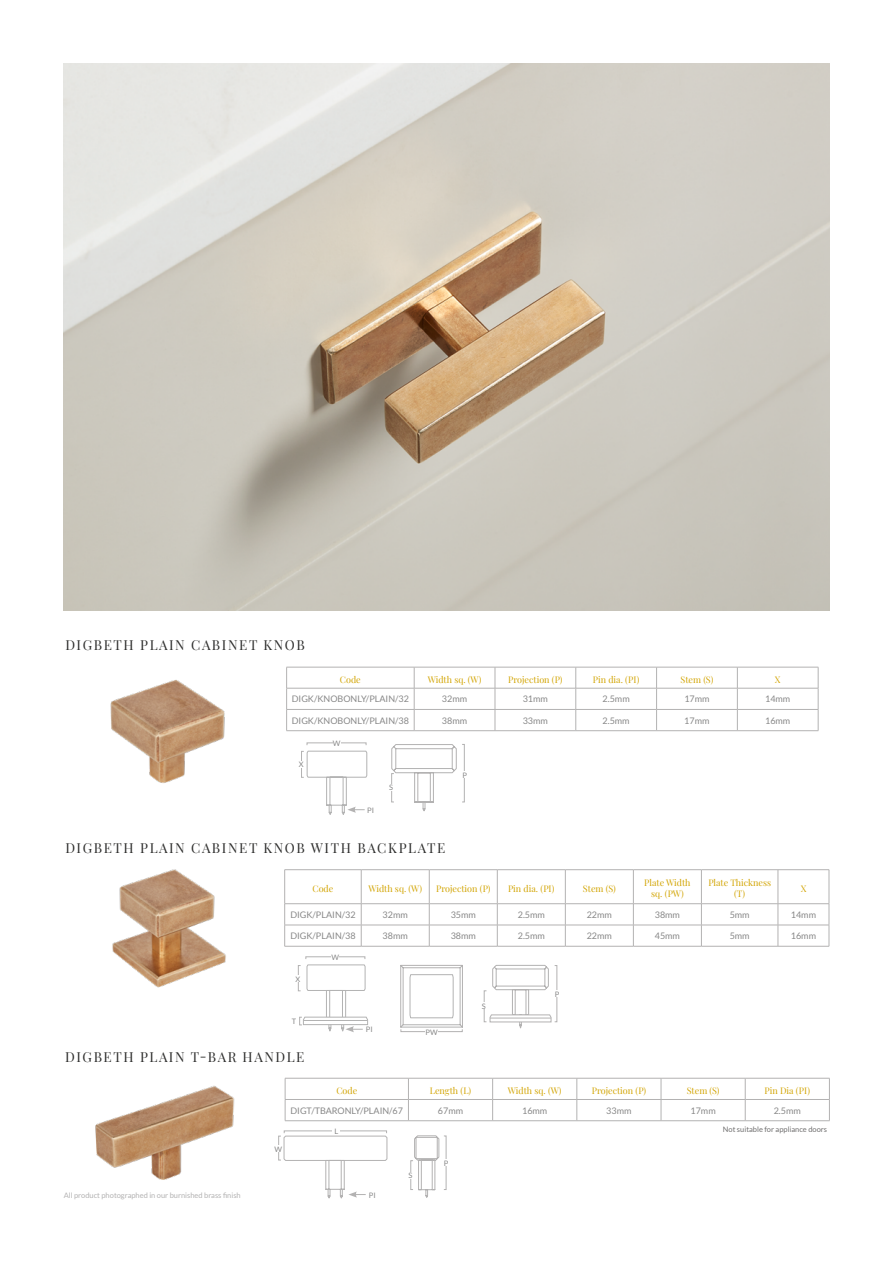
<style>
.page{position:relative;width:893px;height:1263px;background:#fff}
.page>*{position:absolute;margin:0;border:0;box-sizing:border-box;transform-origin:0 0}
.t1{font:13.5px "Playfair Display";letter-spacing:.12em;color:#2d2d2c}
.t2{font:9px "Lato";color:#878787}
.t3{font:9px/10.8px "Playfair Display";color:#d2a400;text-align:center}
.t4{font:7.5px "Lato";color:#b3b2b2}
.t5{font:7.5px "Lato";color:#706f6f}
.t6{font:7.5px "Lato";color:#878787}
</style>
<div class="page">
<img style="left:95px;top:1085px;width:140px;height:95px">
<img style="left:64px;top:64px;width:765px;height:546px">
<img style="left:110px;top:680px;width:115px;height:103px">
<img style="left:112px;top:869px;width:114px;height:119px">
<svg style="left:490px;top:965px;width:61px;height:64px"></svg>
<div style="left:305px;top:956px;width:60px;height:3px;border:1px solid #b3b2b2"></div>
<div style="left:331px;top:953px;width:8px;height:7px;background:#fff"></div>
<div style="left:298px;top:965px;width:3px;height:26px;border:1px solid #b3b2b2"></div>
<div style="left:294px;top:975px;width:8px;height:7px;background:#fff"></div>
<div style="left:400px;top:1029px;width:63px;height:3px;border:1px solid #b3b2b2"></div>
<div style="left:425px;top:1029px;width:13px;height:6px;background:#fff"></div>
<div style="left:554px;top:965px;width:3px;height:57px;border:1px solid #b3b2b2"></div>
<div style="left:553px;top:990px;width:8px;height:7px;background:#fff"></div>
<div style="left:484px;top:990px;width:3px;height:32px;border:1px solid #b3b2b2"></div>
<div style="left:480px;top:1003px;width:8px;height:6px;background:#fff"></div>
<svg style="left:414px;top:1135px;width:25px;height:63px"></svg>
<div style="left:284px;top:1130px;width:103px;height:3px;border:1px solid #b3b2b2"></div>
<div style="left:278px;top:1136px;width:3px;height:24px;border:1px solid #b3b2b2"></div>
<div style="left:332px;top:1127px;width:8px;height:6px;background:#fff"></div>
<div style="left:274px;top:1146px;width:8px;height:6px;background:#fff"></div>
<div style="left:443px;top:1135px;width:3px;height:55px;border:1px solid #b3b2b2"></div>
<div style="left:442px;top:1159px;width:8px;height:7px;background:#fff"></div>
<div style="left:410px;top:1160px;width:3px;height:30px;border:1px solid #b3b2b2"></div>
<div style="left:406px;top:1172px;width:8px;height:6px;background:#fff"></div>
<svg style="left:286px;top:667px;width:533px;height:64px"></svg>
<hr style="left:286px;top:730px;width:128px;height:1px;background:#b3b2b2">
<hr style="left:414px;top:730px;width:81px;height:1px;background:#b3b2b2">
<hr style="left:495px;top:730px;width:81px;height:1px;background:#b3b2b2">
<hr style="left:576px;top:730px;width:81px;height:1px;background:#b3b2b2">
<hr style="left:657px;top:730px;width:80px;height:1px;background:#b3b2b2">
<hr style="left:737px;top:730px;width:81px;height:1px;background:#b3b2b2">
<div style="left:307px;top:742px;width:59px;height:3px;border:1px solid #b3b2b2"></div>
<div style="left:333px;top:740px;width:7px;height:6px;background:#fff"></div>
<div style="left:301px;top:751px;width:3px;height:27px;border:1px solid #b3b2b2"></div>
<div style="left:297px;top:761px;width:8px;height:6px;background:#fff"></div>
<svg style="left:391px;top:744px;width:66px;height:67px"></svg>
<div style="left:462px;top:744px;width:3px;height:58px;border:1px solid #b3b2b2"></div>
<div style="left:461px;top:771px;width:8px;height:7px;background:#fff"></div>
<div style="left:391px;top:773px;width:3px;height:29px;border:1px solid #b3b2b2"></div>
<div style="left:387px;top:784px;width:8px;height:6px;background:#fff"></div>
<svg style="left:306px;top:751px;width:61px;height:64px"></svg>
<hr style="left:284px;top:869px;width:77px;height:1px;background:#b3b2b2">
<hr style="left:361px;top:869px;width:68px;height:1px;background:#b3b2b2">
<hr style="left:429px;top:869px;width:68px;height:1px;background:#b3b2b2">
<hr style="left:497px;top:869px;width:68px;height:1px;background:#b3b2b2">
<hr style="left:565px;top:869px;width:68px;height:1px;background:#b3b2b2">
<hr style="left:633px;top:869px;width:68px;height:1px;background:#b3b2b2">
<hr style="left:701px;top:869px;width:77px;height:1px;background:#b3b2b2">
<hr style="left:778px;top:869px;width:51px;height:1px;background:#b3b2b2">
<svg style="left:284px;top:870px;width:546px;height:76px"></svg>
<hr style="left:284px;top:946px;width:77px;height:1px;background:#b3b2b2">
<hr style="left:361px;top:946px;width:68px;height:1px;background:#b3b2b2">
<hr style="left:429px;top:946px;width:68px;height:1px;background:#b3b2b2">
<hr style="left:497px;top:946px;width:68px;height:1px;background:#b3b2b2">
<hr style="left:565px;top:946px;width:68px;height:1px;background:#b3b2b2">
<hr style="left:633px;top:946px;width:68px;height:1px;background:#b3b2b2">
<hr style="left:701px;top:946px;width:77px;height:1px;background:#b3b2b2">
<hr style="left:778px;top:946px;width:51px;height:1px;background:#b3b2b2">
<svg style="left:285px;top:1078px;width:545px;height:42px"></svg>
<hr style="left:285px;top:1120px;width:123px;height:1px;background:#b3b2b2">
<hr style="left:408px;top:1120px;width:85px;height:1px;background:#b3b2b2">
<hr style="left:493px;top:1120px;width:84px;height:1px;background:#b3b2b2">
<hr style="left:577px;top:1120px;width:84px;height:1px;background:#b3b2b2">
<hr style="left:661px;top:1120px;width:84px;height:1px;background:#b3b2b2">
<hr style="left:745px;top:1120px;width:85px;height:1px;background:#b3b2b2">
<svg style="left:299px;top:964px;width:69px;height:68px"></svg>
<svg style="left:400px;top:965px;width:63px;height:63px"></svg>
<svg style="left:283px;top:1136px;width:104px;height:63px"></svg>
<h1 class="t1" style="left:65px;top:635px;width:241px">DIGBETH PLAIN CABINET KNOB</h1>
<p class="t3" style="left:340px;top:673px;width:22px">Code</p>
<p class="t3" style="left:428px;top:673px;width:55px">Width sq. (W)</p>
<p class="t3" style="left:508px;top:673px;width:56px">Projection (P)</p>
<p class="t3" style="left:593px;top:673px;width:48px">Pin dia. (PI)</p>
<p class="t3" style="left:681px;top:673px;width:34px">Stem (S)</p>
<p class="t3" style="left:775px;top:673px;width:7px">X</p>
<p class="t2" style="left:292px;top:694px;width:119px">DIGK/KNOBONLY/PLAIN/32</p>
<p class="t2" style="left:442px;top:694px;width:27px">32mm</p>
<p class="t2" style="left:523px;top:694px;width:27px">31mm</p>
<p class="t2" style="left:603px;top:694px;width:29px">2.5mm</p>
<p class="t2" style="left:684px;top:694px;width:27px">17mm</p>
<p class="t2" style="left:765px;top:694px;width:27px">14mm</p>
<p class="t2" style="left:292px;top:715px;width:119px">DIGK/KNOBONLY/PLAIN/38</p>
<p class="t2" style="left:442px;top:715px;width:27px">38mm</p>
<p class="t2" style="left:523px;top:715px;width:27px">33mm</p>
<p class="t2" style="left:603px;top:715px;width:29px">2.5mm</p>
<p class="t2" style="left:684px;top:715px;width:27px">17mm</p>
<p class="t2" style="left:765px;top:715px;width:27px">16mm</p>
<p class="t6" style="left:333px;top:739px;width:9px">W</p>
<p class="t6" style="left:299px;top:760px;width:6px">X</p>
<p class="t6" style="left:367px;top:806px;width:8px">PI</p>
<p class="t6" style="left:462px;top:771px;width:6px">P</p>
<p class="t6" style="left:389px;top:783px;width:5px">S</p>
<h1 class="t1" style="left:65px;top:837px;width:382px">DIGBETH PLAIN CABINET KNOB WITH BACKPLATE</h1>
<p class="t3" style="left:312px;top:882px;width:22px">Code</p>
<p class="t3" style="left:368px;top:882px;width:55px">Width sq. (W)</p>
<p class="t3" style="left:436px;top:882px;width:56px">Projection (P)</p>
<p class="t3" style="left:508px;top:882px;width:48px">Pin dia. (PI)</p>
<p class="t3" style="left:583px;top:882px;width:34px">Stem (S)</p>
<p class="t3" style="left:644px;top:877px;width:48px">Plate Width sq. (PW)</p>
<p class="t3" style="left:708px;top:877px;width:64px">Plate Thickness (T)</p>
<p class="t3" style="left:801px;top:882px;width:7px">X</p>
<p class="t2" style="left:290px;top:910px;width:67px">DIGK/PLAIN/32</p>
<p class="t2" style="left:383px;top:910px;width:27px">32mm</p>
<p class="t2" style="left:451px;top:910px;width:27px">35mm</p>
<p class="t2" style="left:518px;top:910px;width:29px">2.5mm</p>
<p class="t2" style="left:587px;top:910px;width:27px">22mm</p>
<p class="t2" style="left:655px;top:910px;width:27px">38mm</p>
<p class="t2" style="left:730px;top:910px;width:21px">5mm</p>
<p class="t2" style="left:791px;top:910px;width:27px">14mm</p>
<p class="t2" style="left:290px;top:931px;width:67px">DIGK/PLAIN/38</p>
<p class="t2" style="left:383px;top:931px;width:27px">38mm</p>
<p class="t2" style="left:451px;top:931px;width:27px">38mm</p>
<p class="t2" style="left:518px;top:931px;width:29px">2.5mm</p>
<p class="t2" style="left:587px;top:931px;width:27px">22mm</p>
<p class="t2" style="left:655px;top:931px;width:27px">45mm</p>
<p class="t2" style="left:730px;top:931px;width:21px">5mm</p>
<p class="t2" style="left:791px;top:931px;width:27px">16mm</p>
<p class="t6" style="left:296px;top:975px;width:6px">X</p>
<p class="t6" style="left:292px;top:1017px;width:6px">T</p>
<h1 class="t1" style="left:65px;top:1046px;width:241px">DIGBETH PLAIN T-BAR HANDLE</h1>
<p class="t6" style="left:332px;top:953px;width:9px">W</p>
<p class="t6" style="left:366px;top:1025px;width:8px">PI</p>
<p class="t6" style="left:425px;top:1028px;width:14px">PW</p>
<p class="t6" style="left:482px;top:1002px;width:5px">S</p>
<p class="t6" style="left:555px;top:990px;width:6px">P</p>
<p class="t4" style="left:64px;top:1191px;width:179px">All product photographed in our burnished brass finish</p>
<p class="t6" style="left:274px;top:1145px;width:9px">W</p>
<p class="t3" style="left:336px;top:1084px;width:22px">Code</p>
<p class="t3" style="left:430px;top:1084px;width:43px">Length (L)</p>
<p class="t3" style="left:508px;top:1084px;width:55px">Width sq. (W)</p>
<p class="t3" style="left:592px;top:1084px;width:56px">Projection (P)</p>
<p class="t3" style="left:687px;top:1084px;width:34px">Stem (S)</p>
<p class="t3" style="left:765px;top:1084px;width:47px">Pin Dia (PI)</p>
<p class="t2" style="left:290px;top:1105px;width:114px">DIGT/TBARONLY/PLAIN/67</p>
<p class="t2" style="left:438px;top:1105px;width:27px">67mm</p>
<p class="t2" style="left:522px;top:1105px;width:27px">16mm</p>
<p class="t2" style="left:606px;top:1105px;width:27px">33mm</p>
<p class="t2" style="left:690px;top:1105px;width:27px">17mm</p>
<p class="t2" style="left:774px;top:1105px;width:29px">2.5mm</p>
<p class="t5" style="left:723px;top:1125px;width:106px">Not suitable for appliance doors</p>
<p class="t6" style="left:334px;top:1126px;width:5px">L</p>
<p class="t6" style="left:369px;top:1190px;width:8px">PI</p>
<p class="t6" style="left:408px;top:1171px;width:5px">S</p>
<p class="t6" style="left:444px;top:1159px;width:6px">P</p>
</div>
